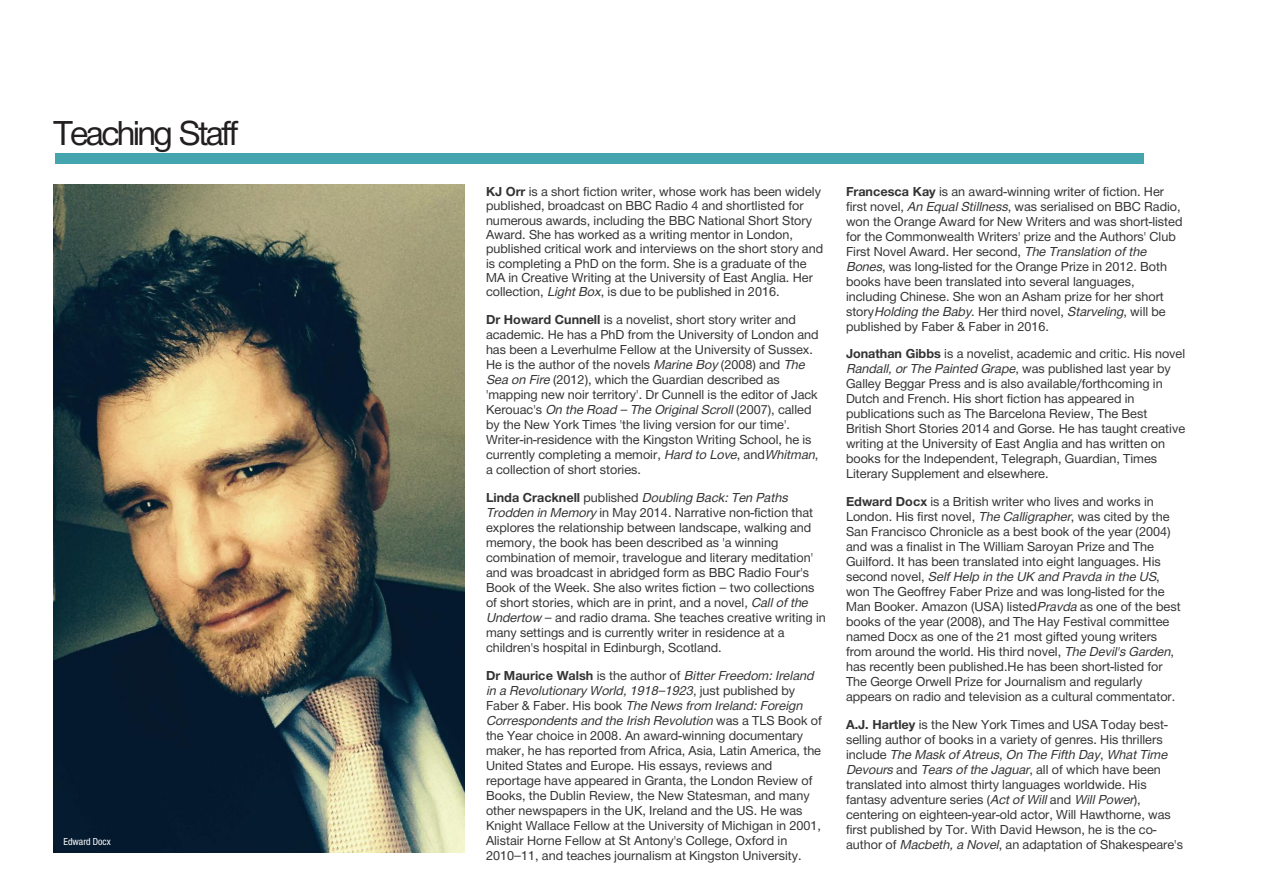
<style>
.page{position:relative;width:1263px;height:893px;background:#fff}
.page>*{position:absolute;margin:0;border:0;box-sizing:border-box;transform-origin:0 0}
.t1{font:36px "Helvetica Neue Greek";letter-spacing:-.075em;color:#231f20}
.t2{font:13.5px/15px "Helvetica Neue Greek";color:#333}
.t3{font:condensed 10.5px "Helvetica Neue Greek";color:#fff}
.s1{font-weight:700}
.s2{font-style:italic}
</style>
<div class="page">
<div style="left:55px;top:153px;width:1088px;height:11px;background:#44a5ae"></div>
<img style="left:54px;top:184px;width:410px;height:668px">
<h1 class="t1" style="left:54px;top:116px;width:186px">Teaching Staff</h1>
<p class="t3" style="left:64px;top:836px;width:49px">Edward Docx</p>
<p class="t2" style="left:486px;top:185px;width:339px;line-height:14.4px"><span class="s1">KJ Orr</span> is a short fiction writer, whose work has been widely published, broadcast on BBC Radio 4 and shortlisted for numerous awards, including the BBC National Short Story Award. She has worked as a writing mentor in London, published critical work and interviews on the short story and is completing a PhD on the form. She is a graduate of the MA in Creative Writing at the University of East Anglia. Her collection, <span class="s2">Light Box</span>, is due to be published in 2016.</p>
<p class="t2" style="left:486px;top:313px;width:334px"><span class="s1">Dr Howard Cunnell</span> is a novelist, short story writer and academic. He has a PhD from the University of London and has been a Leverhulme Fellow at the University of Sussex.<br>He is the author of the novels <span class="s2">Marine Boy</span> (2008) and <span class="s2">The Sea on Fire</span> (2012), which the Guardian described as 'mapping new noir territory'. Dr Cunnell is the editor of Jack Kerouac's <span class="s2">On the Road – The Original Scroll</span> (2007), called by the New York Times 'the living version for our time'.<br>Writer-in-residence with the Kingston Writing School, he is currently completing a memoir, <span class="s2">Hard to Love</span>, and<span class="s2">Whitman</span>, a collection of short stories.</p>
<p class="t2" style="left:486px;top:491px;width:341px"><span class="s1">Linda Cracknell</span> published <span class="s2">Doubling Back: Ten Paths Trodden in Memory</span> in May 2014. Narrative non-fiction that explores the relationship between landscape, walking and memory, the book has been described as 'a winning combination of memoir, travelogue and literary meditation' and was broadcast in abridged form as BBC Radio Four's Book of the Week. She also writes fiction – two collections of short stories, which are in print, and a novel, <span class="s2">Call of the Undertow</span> – and radio drama. She teaches creative writing in many settings and is currently writer in residence at a children's hospital in Edinburgh, Scotland.</p>
<p class="t2" style="left:486px;top:668px;width:337px"><span class="s1">Dr Maurice Walsh</span> is the author of <span class="s2">Bitter Freedom: Ireland in a Revolutionary World, 1918–1923</span>, just published by Faber &amp; Faber. His book <span class="s2">The News from Ireland: Foreign Correspondents and the Irish Revolution</span> was a TLS Book of the Year choice in 2008. An award-winning documentary maker, he has reported from Africa, Asia, Latin America, the United States and Europe. His essays, reviews and reportage have appeared in Granta, the London Review of Books, the Dublin Review, the New Statesman, and many other newspapers in the UK, Ireland and the US. He was Knight Wallace Fellow at the University of Michigan in 2001, Alistair Horne Fellow at St Antony's College, Oxford in 2010–11, and teaches journalism at Kingston University.</p>
<p class="t2" style="left:846px;top:184px;width:338px"><span class="s1">Francesca Kay</span> is an award-winning writer of fiction. Her first novel, <span class="s2">An Equal Stillness</span>, was serialised on BBC Radio, won the Orange Award for New Writers and was short-listed for the Commonwealth Writers' prize and the Authors' Club First Novel Award. Her second, <span class="s2">The Translation of the Bones</span>, was long-listed for the Orange Prize in 2012. Both books have been translated into several languages, including Chinese. She won an Asham prize for her short story<span class="s2">Holding the Baby</span>. Her third novel, <span class="s2">Starveling</span>, will be published by Faber &amp; Faber in 2016.</p>
<p class="t2" style="left:846px;top:347px;width:341px"><span class="s1">Jonathan Gibbs</span> is a novelist, academic and critic. His novel <span class="s2">Randall, or The Painted Grape</span>, was published last year by Galley Beggar Press and is also available/forthcoming in Dutch and French. His short fiction has appeared in publications such as The Barcelona Review, The Best British Short Stories 2014 and Gorse. He has taught creative writing at the University of East Anglia and has written on books for the Independent, Telegraph, Guardian, Times Literary Supplement and elsewhere.</p>
<p class="t2" style="left:846px;top:495px;width:336px"><span class="s1">Edward Docx</span> is a British writer who lives and works in London. His first novel, <span class="s2">The Calligrapher</span>, was cited by the San Francisco Chronicle as a best book of the year (2004) and was a finalist in The William Saroyan Prize and The Guilford. It has been translated into eight languages. His second novel, <span class="s2">Self Help in the UK and Pravda in the US</span>, won The Geoffrey Faber Prize and was long-listed for the Man Booker. Amazon (USA) listed<span class="s2">Pravda</span> as one of the best books of the year (2008), and The Hay Festival committee named Docx as one of the 21 most gifted young writers from around the world. His third novel, <span class="s2">The Devil's Garden</span>, has recently been published.He has been short-listed for The George Orwell Prize for Journalism and regularly appears on radio and television as a cultural commentator.</p>
<p class="t2" style="left:846px;top:718px;width:338px"><span class="s1">A.J. Hartley</span> is the New York Times and USA Today best&shy;selling author of books in a variety of genres. His thrillers include <span class="s2">The Mask of Atreus</span>, <span class="s2">On The Fifth Day</span>, <span class="s2">What Time Devours</span> and <span class="s2">Tears of the Jaguar</span>, all of which have been translated into almost thirty languages worldwide. His fantasy adventure series (<span class="s2">Act of Will</span> and <span class="s2">Will Power</span>), centering on eighteen-year-old actor, Will Hawthorne, was first published by Tor. With David Hewson, he is the co&shy;author of <span class="s2">Macbeth, a Novel</span>, an adaptation of Shakespeare's</p>
</div>
